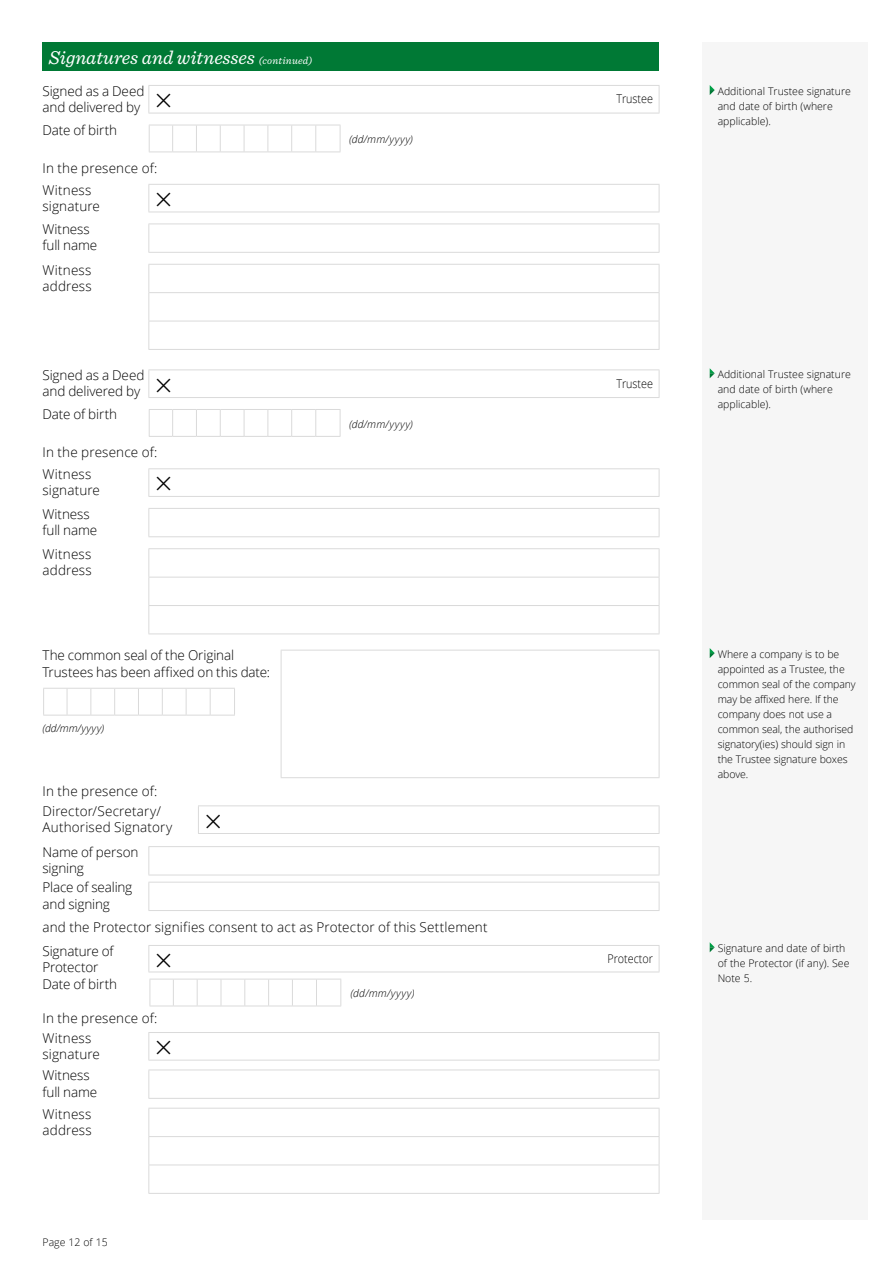
<style>
.page{position:relative;width:893px;height:1263px;background:#fff}
.page>*{position:absolute;margin:0;border:0;box-sizing:border-box;transform-origin:0 0}
.t1{font:italic 19.5px "Sentinel";color:#fff}
.t2{font:300 13.5px/16.2px "Open Sans";color:#000}
.t3{font:300 12px "Open Sans";color:#000;scale:.9 1}
.t4{font:300 10.5px/15px "Open Sans";letter-spacing:-.01em;color:#000}
.t5{font:italic 300 10.5px "Open Sans";letter-spacing:.04em;color:#000}
.s1{font-size:10.5px}
</style>
<div class="page">
<div style="left:702px;top:43px;width:165px;height:1177px;background:#f6f6f6"></div>
<hr style="left:148px;top:85px;width:511px;height:1px;background:#dadada">
<svg style="left:148px;top:86px;width:1px;height:27px"></svg>
<svg style="left:659px;top:86px;width:1px;height:27px"></svg>
<hr style="left:148px;top:113px;width:511px;height:1px;background:#dadada">
<svg style="left:149px;top:125px;width:192px;height:28px"></svg>
<hr style="left:148px;top:184px;width:511px;height:1px;background:#dadada">
<svg style="left:148px;top:185px;width:1px;height:27px"></svg>
<svg style="left:659px;top:185px;width:1px;height:27px"></svg>
<hr style="left:148px;top:212px;width:511px;height:1px;background:#dadada">
<hr style="left:148px;top:224px;width:511px;height:1px;background:#dadada">
<svg style="left:148px;top:224px;width:1px;height:28px"></svg>
<svg style="left:659px;top:224px;width:1px;height:28px"></svg>
<hr style="left:148px;top:252px;width:511px;height:1px;background:#dadada">
<hr style="left:148px;top:264px;width:511px;height:1px;background:#dadada">
<hr style="left:148px;top:292px;width:511px;height:1px;background:#dadada">
<hr style="left:148px;top:321px;width:511px;height:1px;background:#dadada">
<svg style="left:148px;top:265px;width:1px;height:84px"></svg>
<svg style="left:659px;top:265px;width:1px;height:84px"></svg>
<hr style="left:148px;top:349px;width:511px;height:1px;background:#dadada">
<hr style="left:148px;top:369px;width:511px;height:1px;background:#dadada">
<svg style="left:148px;top:370px;width:1px;height:27px"></svg>
<svg style="left:659px;top:370px;width:1px;height:27px"></svg>
<hr style="left:148px;top:397px;width:511px;height:1px;background:#dadada">
<svg style="left:149px;top:409px;width:192px;height:28px"></svg>
<hr style="left:148px;top:468px;width:511px;height:1px;background:#dadada">
<svg style="left:148px;top:469px;width:1px;height:27px"></svg>
<svg style="left:659px;top:469px;width:1px;height:27px"></svg>
<hr style="left:148px;top:496px;width:511px;height:1px;background:#dadada">
<hr style="left:148px;top:508px;width:511px;height:1px;background:#dadada">
<svg style="left:148px;top:509px;width:1px;height:27px"></svg>
<svg style="left:659px;top:509px;width:1px;height:27px"></svg>
<hr style="left:148px;top:536px;width:511px;height:1px;background:#dadada">
<hr style="left:148px;top:548px;width:511px;height:1px;background:#dadada">
<hr style="left:148px;top:577px;width:511px;height:1px;background:#dadada">
<hr style="left:148px;top:605px;width:511px;height:1px;background:#dadada">
<svg style="left:148px;top:549px;width:1px;height:84px"></svg>
<svg style="left:659px;top:549px;width:1px;height:84px"></svg>
<hr style="left:148px;top:633px;width:511px;height:1px;background:#dadada">
<hr style="left:281px;top:650px;width:378px;height:1px;background:#dadada">
<hr style="left:281px;top:650px;width:1px;height:127px;background:#dadada">
<hr style="left:659px;top:650px;width:1px;height:127px;background:#dadada">
<hr style="left:281px;top:777px;width:378px;height:1px;background:#dadada">
<svg style="left:43px;top:688px;width:192px;height:28px"></svg>
<hr style="left:198px;top:805px;width:461px;height:1px;background:#dadada">
<svg style="left:198px;top:806px;width:1px;height:27px"></svg>
<svg style="left:659px;top:806px;width:1px;height:27px"></svg>
<hr style="left:198px;top:833px;width:461px;height:1px;background:#dadada">
<hr style="left:148px;top:846px;width:511px;height:1px;background:#dadada">
<svg style="left:148px;top:847px;width:1px;height:28px"></svg>
<svg style="left:659px;top:847px;width:1px;height:28px"></svg>
<hr style="left:148px;top:875px;width:511px;height:1px;background:#dadada">
<hr style="left:148px;top:882px;width:511px;height:1px;background:#dadada">
<svg style="left:148px;top:882px;width:1px;height:28px"></svg>
<svg style="left:659px;top:882px;width:1px;height:28px"></svg>
<hr style="left:148px;top:910px;width:511px;height:1px;background:#dadada">
<hr style="left:148px;top:945px;width:511px;height:1px;background:#dadada">
<svg style="left:148px;top:946px;width:1px;height:25px"></svg>
<svg style="left:659px;top:946px;width:1px;height:25px"></svg>
<hr style="left:148px;top:971px;width:511px;height:1px;background:#dadada">
<svg style="left:150px;top:979px;width:191px;height:28px"></svg>
<hr style="left:148px;top:1032px;width:511px;height:1px;background:#dadada">
<svg style="left:148px;top:1033px;width:1px;height:27px"></svg>
<svg style="left:659px;top:1033px;width:1px;height:27px"></svg>
<hr style="left:148px;top:1060px;width:511px;height:1px;background:#dadada">
<hr style="left:148px;top:1069px;width:511px;height:1px;background:#dadada">
<svg style="left:148px;top:1070px;width:1px;height:28px"></svg>
<svg style="left:659px;top:1070px;width:1px;height:28px"></svg>
<hr style="left:148px;top:1098px;width:511px;height:1px;background:#dadada">
<hr style="left:148px;top:1108px;width:511px;height:1px;background:#dadada">
<hr style="left:148px;top:1136px;width:511px;height:1px;background:#dadada">
<hr style="left:148px;top:1164px;width:511px;height:1px;background:#dadada">
<svg style="left:148px;top:1108px;width:1px;height:85px"></svg>
<svg style="left:659px;top:1108px;width:1px;height:85px"></svg>
<hr style="left:148px;top:1193px;width:511px;height:1px;background:#dadada">
<div style="left:43px;top:42px;width:616px;height:29px;background:#007935"></div>
<svg style="left:710px;top:942px;width:5px;height:10px"></svg>
<svg style="left:710px;top:368px;width:5px;height:10px"></svg>
<svg style="left:710px;top:648px;width:5px;height:10px"></svg>
<svg style="left:710px;top:85px;width:5px;height:10px"></svg>
<h1 class="t1" style="left:49px;top:43px;width:265px">Signatures and witnesses <span class="s1">(continued)</span></h1>
<p class="t2" style="left:43px;top:82px;width:103px">Signed as a Deed and delivered by</p>
<p class="t3" style="left:616px;top:91px;width:42px">Trustee</p>
<p class="t2" style="left:43px;top:122px;width:76px">Date of birth</p>
<p class="t5" style="left:349px;top:132px;width:65px">(dd/mm/yyyy)</p>
<p class="t2" style="left:43px;top:157px;width:116px;line-height:21.9px">In the presence of:<br>Witness</p>
<p class="t2" style="left:43px;top:194px;width:59px;line-height:23.4px">signature<br>Witness</p>
<p class="t2" style="left:43px;top:233px;width:56px;line-height:24.2px">full name<br>Witness</p>
<p class="t2" style="left:43px;top:277px;width:51px">address</p>
<p class="t2" style="left:43px;top:367px;width:103px">Signed as a Deed and delivered by</p>
<p class="t3" style="left:616px;top:375px;width:42px">Trustee</p>
<p class="t2" style="left:43px;top:406px;width:76px">Date of birth</p>
<p class="t5" style="left:349px;top:417px;width:65px">(dd/mm/yyyy)</p>
<p class="t2" style="left:43px;top:441px;width:116px;line-height:21.9px">In the presence of:<br>Witness</p>
<p class="t2" style="left:43px;top:478px;width:59px;line-height:23.4px">signature<br>Witness</p>
<p class="t2" style="left:43px;top:518px;width:56px;line-height:24.2px">full name<br>Witness</p>
<p class="t2" style="left:43px;top:562px;width:51px">address</p>
<p class="t2" style="left:43px;top:647px;width:229px">The common seal of the Original<br>Trustees has been affixed on this date:</p>
<p class="t5" style="left:43px;top:721px;width:63px">(dd/mm/yyyy)</p>
<p class="t2" style="left:43px;top:781px;width:120px;line-height:19.8px">In the presence of:<br>Director/Secretary/</p>
<p class="t2" style="left:43px;top:815px;width:131px;line-height:24.6px">Authorised Signatory<br>Name of person</p>
<p class="t2" style="left:43px;top:858px;width:91px;line-height:19.4px">signing<br>Place of sealing</p>
<p class="t2" style="left:43px;top:892px;width:447px;line-height:23.5px">and signing<br>and the Protector signifies consent to act as Protector of this Settlement<br>Signature of</p>
<p class="t2" style="left:43px;top:959px;width:58px">Protector</p>
<p class="t2" style="left:43px;top:976px;width:76px">Date of birth</p>
<p class="t2" style="left:43px;top:1008px;width:116px;line-height:19.8px">In the presence of:<br>Witness</p>
<p class="t2" style="left:43px;top:1043px;width:59px;line-height:21.3px">signature<br>Witness</p>
<p class="t2" style="left:43px;top:1080px;width:56px;line-height:22px">full name<br>Witness</p>
<p class="t2" style="left:43px;top:1121px;width:51px">address</p>
<p class="t4" style="left:43px;top:1234px;width:67px">Page 12 of 15</p>
<p class="t5" style="left:350px;top:986px;width:65px">(dd/mm/yyyy)</p>
<p class="t3" style="left:607px;top:951px;width:52px">Protector</p>
<p class="t4" style="left:718px;top:83px;width:135px">Additional Trustee signature and date of birth (where applicable).</p>
<p class="t4" style="left:718px;top:367px;width:135px">Additional Trustee signature and date of birth (where applicable).</p>
<p class="t4" style="left:718px;top:646px;width:140px">Where a company is to be appointed as a Trustee, the common seal of the company may be affixed here. If the company does not use a common seal, the authorised signatory(ies) should sign in the Trustee signature boxes above.</p>
<p class="t4" style="left:718px;top:941px;width:133px">Signature and date of birth of the Protector (if any). See<br>Note 5.</p>
</div>
